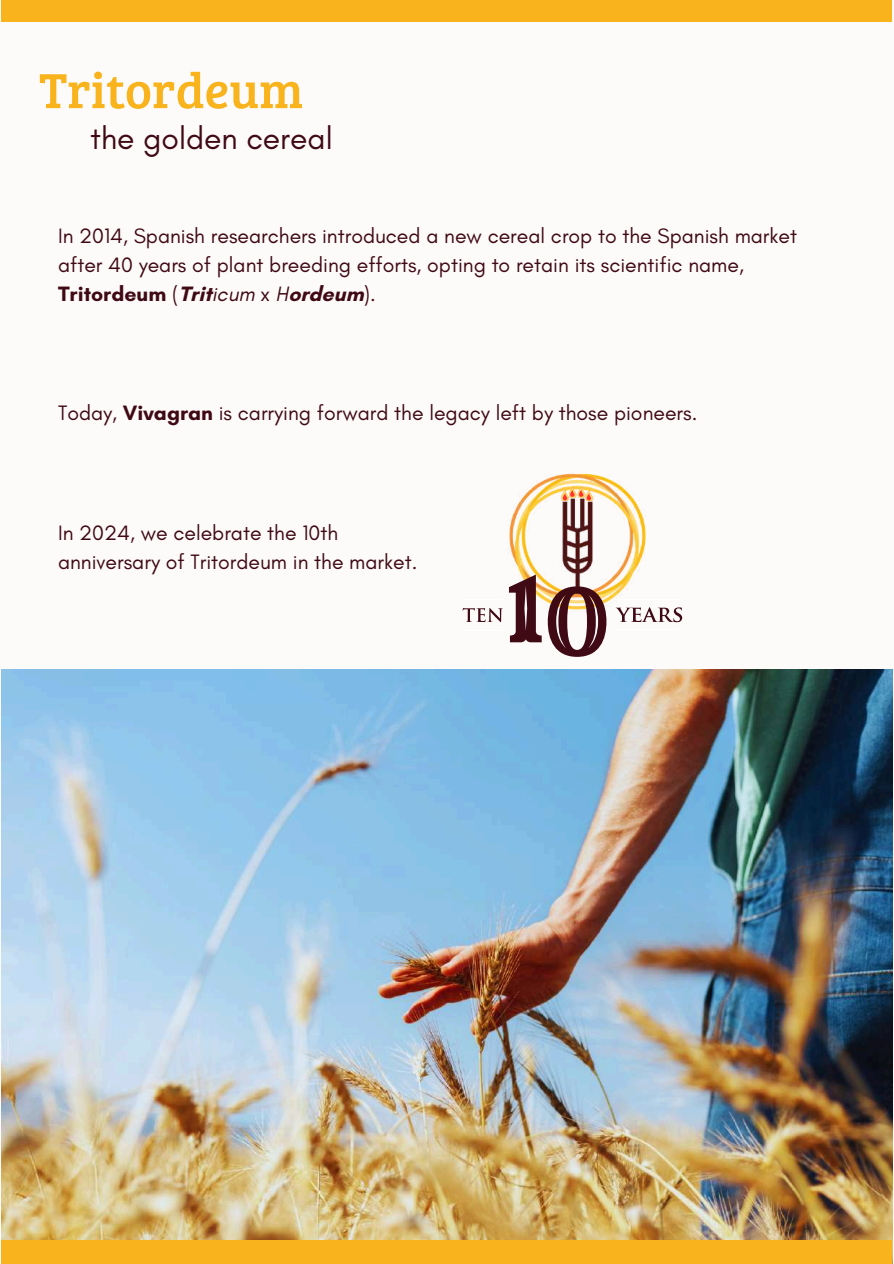
<style>
.page{position:relative;width:894px;height:1264px;background:#fff}
.page>*{position:absolute;margin:0;border:0;box-sizing:border-box;transform-origin:0 0}
.t1{font:50.85px "Bree Serif";color:#f9b31d}
.t2{font:31.8px "Glacial Indifference";color:#400a15}
.t3{font:21.15px/28.7px "Glacial Indifference";color:#400a15}
.s1{font-weight:700}
.s2{font-style:italic}
</style>
<div class="page">
<div style="left:0;top:0;width:893px;height:1263px;background:#fdfbfa"></div>
<img style="left:1px;top:670px;width:890px;height:569px">
<div style="left:1px;top:0;width:890px;height:22px;background:#f9b31d"></div>
<div style="left:1px;top:1239px;width:890px;height:24px;background:#f9b31d"></div>
<img style="left:500px;top:473px;width:146px;height:155px">
<svg style="left:547px;top:586px;width:59px;height:71px"></svg>
<svg style="left:509px;top:574px;width:32px;height:68px"></svg>
<svg style="left:615px;top:607px;width:67px;height:15px"></svg>
<hr style="left:614px;top:599px;width:68px;height:1px;background:#fff">
<hr style="left:614px;top:630px;width:68px;height:1px;background:#fff">
<hr style="left:461px;top:599px;width:43px;height:1px;background:#fff">
<hr style="left:461px;top:630px;width:43px;height:1px;background:#fff">
<svg style="left:462px;top:608px;width:40px;height:14px"></svg>
<svg style="left:561px;top:486px;width:32px;height:15px"></svg>
<h1 class="t1" style="left:39px;top:53px;width:266px">Tritordeum</h1>
<h2 class="t2" style="left:90px;top:119px;width:244px">the golden cereal</h2>
<p class="t3" style="left:58px;top:222px;width:740px">In 2014, Spanish researchers introduced a new cereal crop to the Spanish market after 40 years of plant breeding efforts, opting to retain its scientific name,<br><span class="s1">Tritordeum</span> (<span class="s1">Trit</span><span class="s2">icum</span> x <span class="s2">H</span><span class="s1">ordeum</span>).</p>
<p class="t3" style="left:58px;top:398px;width:640px">Today, <span class="s1">Vivagran</span> is carrying forward the legacy left by those pioneers.</p>
<p class="t3" style="left:58px;top:518px;width:361px">In 2024, we celebrate the 10th anniversary of Tritordeum in the market.</p>
</div>
